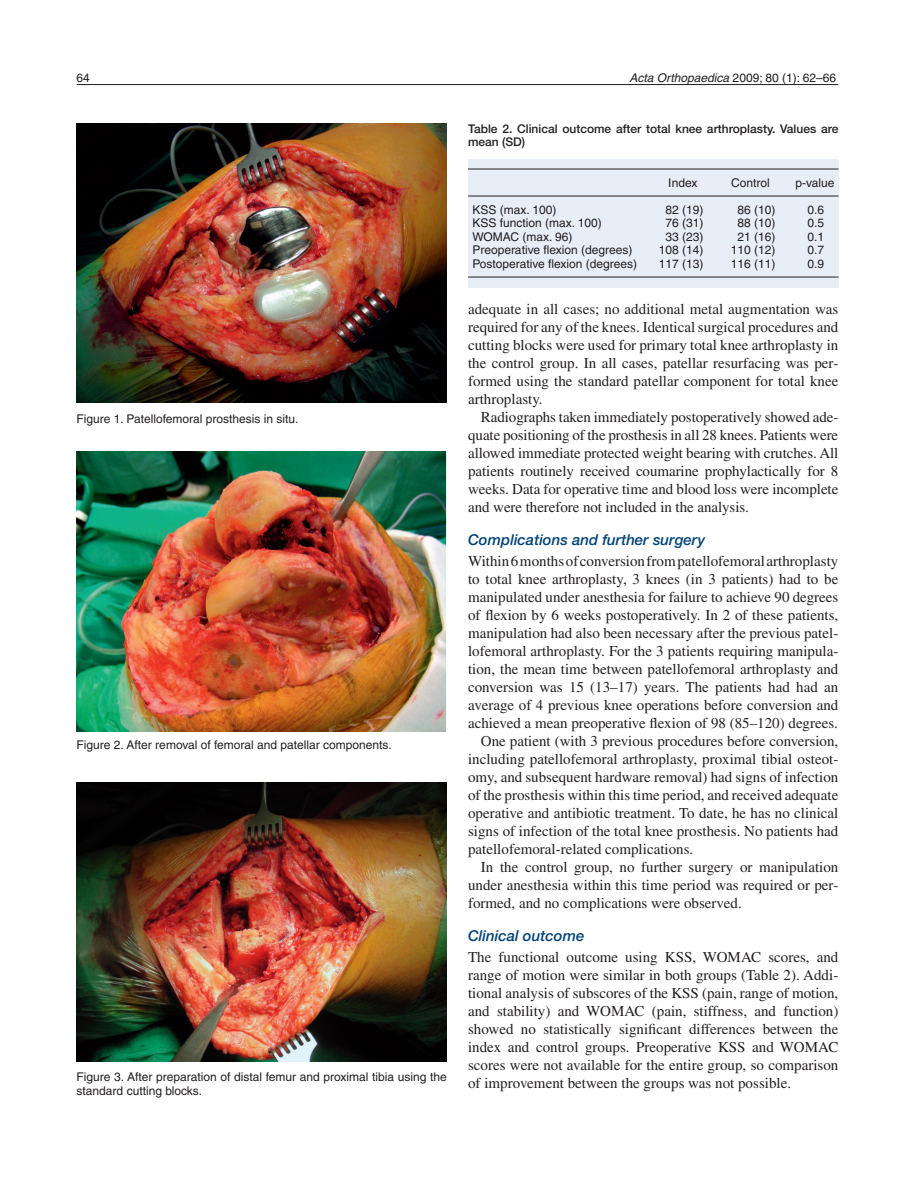
<style>
.page{position:relative;width:915px;height:1191px;background:#fff}
.page>*{position:absolute;margin:0;border:0;box-sizing:border-box;transform-origin:0 0}
._5-Brödtext{font:15px/18px "Times";color:#231f20;text-align:justify}
._4-Brödstart{font:15px/18px "Times";color:#231f20;text-align:justify}
._3-Underrubrik{font:italic 500 15px "Helvetica Neue";color:#004279}
.Tabelltext{font:12px "Helvetica";color:#231f20}
._6-Figurtext{font:12px/13.5px "Helvetica";color:#231f20}
._9-Tabellhuvud{font:500 12px/13.5px "Helvetica Neue";color:#231f20}
.t1{font:italic 12px "Helvetica";color:#231f20}
.s1{font-style:normal}
</style>
<div class="page">
<hr style="left:77px;top:84px;width:761px;height:1px;background:#231f20">
<img style="left:77px;top:124px;width:369px;height:278px">
<img style="left:77px;top:452px;width:369px;height:279px">
<img style="left:77px;top:782px;width:369px;height:279px">
<div style="left:468px;top:159px;width:370px;height:129px;background:#e8eef8"></div>
<hr style="left:468px;top:169px;width:370px;height:1px;background:#231f20">
<hr style="left:468px;top:196px;width:370px;height:1px;background:#231f20">
<hr style="left:468px;top:277px;width:370px;height:1px;background:#231f20">
<p class="_6-Figurtext" style="left:77px;top:71px;width:15px">64</p>
<p class="t1" style="left:629px;top:71px;width:208px">Acta Orthopaedica <span class="s1">2009; 80 (1): 62–66</span></p>
<p class="_6-Figurtext" style="left:77px;top:412px;width:223px">Figure 1. Patellofemoral prosthesis in situ.</p>
<p class="_6-Figurtext" style="left:77px;top:738px;width:316px">Figure 2. After removal of femoral and patellar components.</p>
<p class="_6-Figurtext" style="left:77px;top:1070px;width:371px">Figure 3. After preparation of distal femur and proximal tibia using the standard cutting blocks.</p>
<p class="_9-Tabellhuvud" style="left:468px;top:122px;width:371px">Table 2. Clinical outcome after total knee arthroplasty. Values are mean (SD)</p>
<p class="Tabelltext" style="left:668px;top:176px;width:30px">Index</p>
<p class="Tabelltext" style="left:730px;top:176px;width:40px">Control</p>
<p class="Tabelltext" style="left:795px;top:176px;width:41px">p-value</p>
<p class="Tabelltext" style="left:472px;top:203px;width:85px">KSS (max. 100)</p>
<p class="Tabelltext" style="left:665px;top:203px;width:40px">82 (19)</p>
<p class="Tabelltext" style="left:737px;top:203px;width:40px">86 (10)</p>
<p class="Tabelltext" style="left:807px;top:203px;width:18px">0.6</p>
<p class="Tabelltext" style="left:472px;top:216px;width:131px">KSS function (max. 100)</p>
<p class="Tabelltext" style="left:665px;top:216px;width:40px">76 (31)</p>
<p class="Tabelltext" style="left:737px;top:216px;width:40px">88 (10)</p>
<p class="Tabelltext" style="left:807px;top:216px;width:18px">0.5</p>
<p class="Tabelltext" style="left:472px;top:230px;width:102px">WOMAC (max. 96)</p>
<p class="Tabelltext" style="left:665px;top:230px;width:40px">33 (23)</p>
<p class="Tabelltext" style="left:737px;top:230px;width:40px">21 (16)</p>
<p class="Tabelltext" style="left:807px;top:230px;width:18px">0.1</p>
<p class="Tabelltext" style="left:472px;top:243px;width:161px">Preoperative flexion (degrees)</p>
<p class="Tabelltext" style="left:658px;top:243px;width:46px">108 (14)</p>
<p class="Tabelltext" style="left:730px;top:243px;width:46px">110 (12)</p>
<p class="Tabelltext" style="left:807px;top:243px;width:18px">0.7</p>
<p class="Tabelltext" style="left:472px;top:257px;width:166px">Postoperative flexion (degrees)</p>
<p class="Tabelltext" style="left:658px;top:257px;width:46px">117 (13)</p>
<p class="Tabelltext" style="left:730px;top:257px;width:46px">116 (11)</p>
<p class="Tabelltext" style="left:807px;top:257px;width:18px">0.9</p>
<p class="_5-Brödtext" style="left:468px;top:299px;width:371px">adequate in all cases; no additional metal augmentation was required for any of the knees. Identical surgical procedures and cutting blocks were used for primary total knee arthroplasty in the control group. In all cases, patellar resurfacing was per&shy;formed using the standard patellar component for total knee arthroplasty.</p>
<p class="_5-Brödtext" style="left:468px;top:407px;width:371px;text-indent:13px">Radiographs taken immediately postoperatively showed ade&shy;quate positioning of the prosthesis in all 28 knees. Patients were allowed immediate protected weight bearing with crutches. All patients routinely received coumarine prophylactically for 8 weeks. Data for operative time and blood loss were incomplete and were therefore not included in the analysis.</p>
<p class="_3-Underrubrik" style="left:468px;top:530px;width:238px">Complications and further surgery</p>
<p class="_4-Brödstart" style="left:468px;top:551px;width:371px">Within 6 months of conversion from patellofemoral arthroplasty to total knee arthroplasty, 3 knees (in 3 patients) had to be manipulated under anesthesia for failure to achieve 90 degrees of flexion by 6 weeks postoperatively. In 2 of these patients, manipulation had also been necessary after the previous patel&shy;lofemoral arthroplasty. For the 3 patients requiring manipula&shy;tion, the mean time between patellofemoral arthroplasty and conversion was 15 (13–17) years. The patients had had an average of 4 previous knee operations before conversion and achieved a mean preoperative flexion of 98 (85–120) degrees.</p>
<p class="_5-Brödtext" style="left:468px;top:731px;width:371px;text-indent:13px">One patient (with 3 previous procedures before conversion, including patellofemoral arthroplasty, proximal tibial osteot&shy;omy, and subsequent hardware removal) had signs of infection of the prosthesis within this time period, and received adequate operative and antibiotic treatment. To date, he has no clinical signs of infection of the total knee prosthesis. No patients had patellofemoral-related complications.</p>
<p class="_5-Brödtext" style="left:468px;top:857px;width:371px;text-indent:13px">In the control group, no further surgery or manipulation under anesthesia within this time period was required or per&shy;formed, and no complications were observed.</p>
<p class="_3-Underrubrik" style="left:468px;top:926px;width:118px">Clinical outcome</p>
<p class="_4-Brödstart" style="left:468px;top:947px;width:371px">The functional outcome using KSS, WOMAC scores, and range of motion were similar in both groups (Table 2). Addi&shy;tional analysis of subscores of the KSS (pain, range of motion, and stability) and WOMAC (pain, stiffness, and function) showed no statistically significant differences between the index and control groups. Preoperative KSS and WOMAC scores were not available for the entire group, so comparison of improvement between the groups was not possible.</p>
</div>
